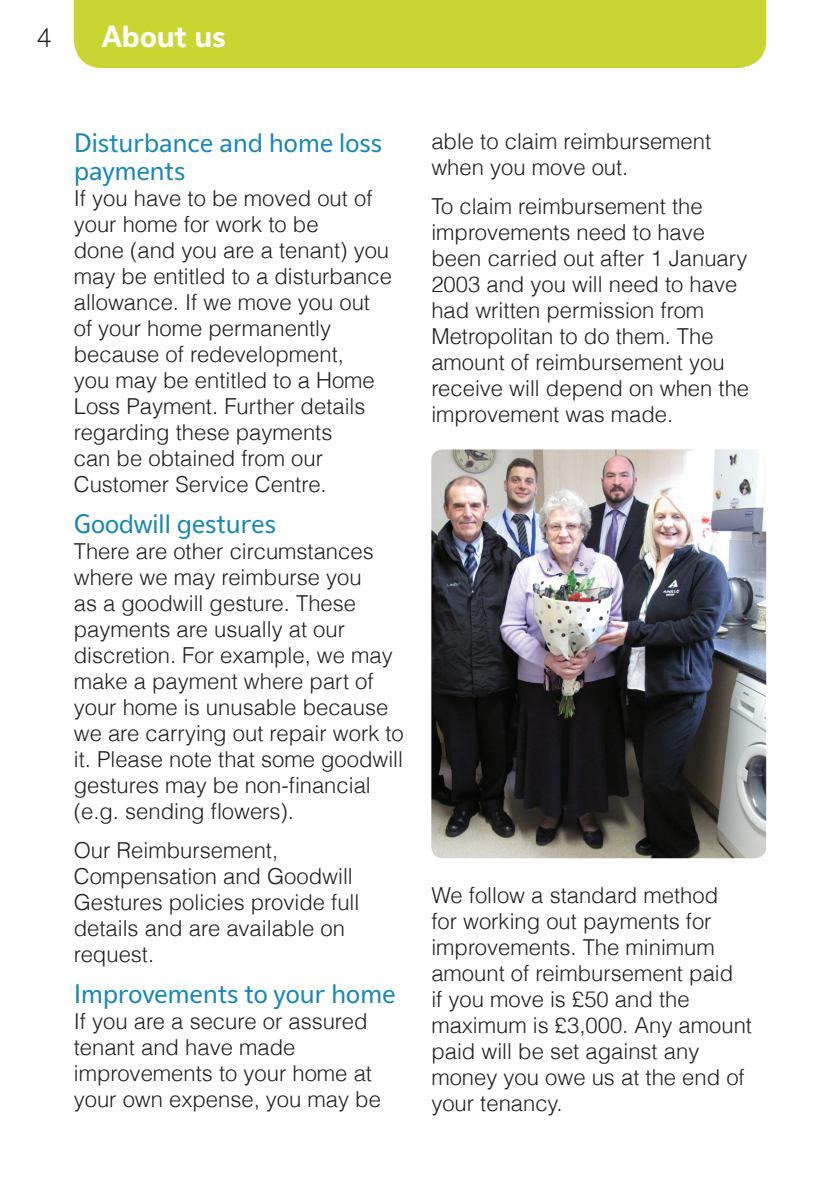
<style>
.page{position:relative;width:840px;height:1191px;background:#fff}
.page>*{position:absolute;margin:0;border:0;box-sizing:border-box;transform-origin:0 0}
.t1{font:700 32px "Eau Douce Sans";letter-spacing:-.015em;color:#fff}
.Para_head_B_EauD-Reg{font:28px/28px "Eau Douce Sans";letter-spacing:-.02em;color:#1888b7}
.Folio_Left{font:300 28px "Eau Douce Sans";color:#231f20}
.BODY_TEXT_HelvLt_11{font:300 22px/26px "Helvetica";color:#231f20}
</style>
<div class="page">
<div style="left:74px;top:0;width:691px;height:68px;background:#c9d632"></div>
<img style="left:431px;top:449px;width:334px;height:409px">
<p class="Folio_Left" style="left:37px;top:22px;width:16px">4</p>
<h1 class="t1" style="left:102px;top:19px;width:125px">About us</h1>
<p class="Para_head_B_EauD-Reg" style="left:74px;top:129px;width:310px">Disturbance and home loss payments</p>
<p class="BODY_TEXT_HelvLt_11" style="left:74px;top:185px;width:319px">If you have to be moved out of your home for work to be<br>done (and you are a tenant) you may be entitled to a disturbance allowance. If we move you out of your home permanently because of redevelopment,<br>you may be entitled to a Home<br>Loss Payment. Further details regarding these payments<br>can be obtained from our<br>Customer Service Centre.</p>
<p class="Para_head_B_EauD-Reg" style="left:74px;top:510px;width:204px">Goodwill gestures</p>
<p class="BODY_TEXT_HelvLt_11" style="left:74px;top:538px;width:331px">There are other circumstances where we may reimburse you<br>as a goodwill gesture. These payments are usually at our discretion. For example, we may make a payment where part of your home is unusable because we are carrying out repair work to it. Please note that some goodwill gestures may be non-financial (e.g. sending flowers).</p>
<p class="BODY_TEXT_HelvLt_11" style="left:74px;top:837px;width:287px">Our Reimbursement,<br>Compensation and Goodwill<br>Gestures policies provide full details and are available on request.</p>
<p class="Para_head_B_EauD-Reg" style="left:74px;top:980px;width:323px">Improvements to your home</p>
<p class="BODY_TEXT_HelvLt_11" style="left:74px;top:1008px;width:308px">If you are a secure or assured tenant and have made improvements to your home at your own expense, you may be</p>
<p class="BODY_TEXT_HelvLt_11" style="left:431px;top:128px;width:281px">able to claim reimbursement when you move out.</p>
<p class="BODY_TEXT_HelvLt_11" style="left:431px;top:193px;width:319px">To claim reimbursement the improvements need to have been carried out after 1 January<br>2003 and you will need to have had written permission from<br>Metropolitan to do them. The amount of reimbursement you receive will depend on when the improvement was made.</p>
<p class="BODY_TEXT_HelvLt_11" style="left:431px;top:882px;width:322px">We follow a standard method<br>for working out payments for improvements. The minimum amount of reimbursement paid<br>if you move is £50 and the maximum is £3,000. Any amount paid will be set against any money you owe us at the end of your tenancy.</p>
</div>
